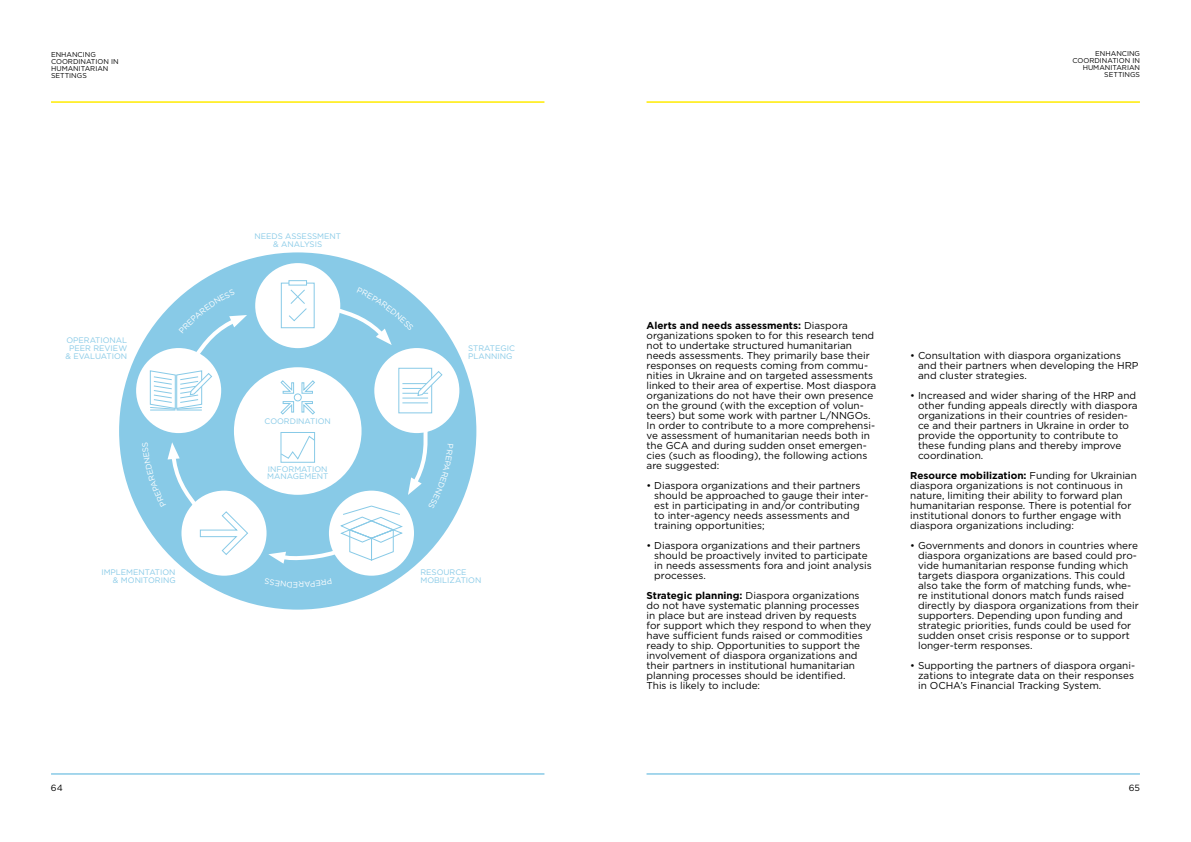
<style>
.page{position:relative;width:1191px;height:842px;background:#fff}
.page>*{position:absolute;margin:0;border:0;box-sizing:border-box;transform-origin:0 0}
.t1{font:10px/10px "Gotham";color:#000}
.t2{font:9px "Gotham";color:#000}
.t3{font:8px/8px "Gotham";color:#88cae7}
.t4{font:7px/7px "Gotham";color:#000;text-align:right}
.s1{font-weight:700}
</style>
<div class="page">
<hr style="left:51px;top:101px;width:493px;height:2px;background:#ffeb01">
<hr style="left:646px;top:101px;width:494px;height:2px;background:#ffeb01">
<hr style="left:51px;top:773px;width:493px;height:2px;background:#88cae7">
<hr style="left:646px;top:773px;width:494px;height:2px;background:#88cae7">
<div style="left:119px;top:252px;width:357px;height:358px;background:#88cae7;border-radius:50%"></div>
<div style="left:234px;top:367px;width:127px;height:128px;background:#fff;border-radius:50%"></div>
<div style="left:136px;top:348px;width:85px;height:85px;background:#fff;border-radius:50%"></div>
<div style="left:374px;top:348px;width:85px;height:85px;background:#fff;border-radius:50%"></div>
<div style="left:398px;top:368px;width:34px;height:45px;border:1px solid #88cae7"></div>
<div style="left:329px;top:491px;width:85px;height:85px;background:#fff;border-radius:50%"></div>
<div style="left:255px;top:263px;width:85px;height:85px;background:#fff;border-radius:50%"></div>
<div style="left:281px;top:283px;width:33px;height:45px;border:1px solid #88cae7"></div>
<svg style="left:289px;top:289px;width:18px;height:32px"></svg>
<svg style="left:289px;top:280px;width:18px;height:5px"></svg>
<div style="left:181px;top:491px;width:85px;height:85px;background:#fff;border-radius:50%"></div>
<svg style="left:326px;top:287px;width:88px;height:58px"></svg>
<svg style="left:142px;top:442px;width:106px;height:113px"></svg>
<svg style="left:150px;top:289px;width:97px;height:122px"></svg>
<svg style="left:268px;top:371px;width:185px;height:193px"></svg>
<p class="t4" style="left:51px;top:51px;width:69px;text-align:left">ENHANCING<br>COORDINATION IN<br>HUMANITARIAN<br>SETTINGS</p>
<p class="t3" style="left:65px;top:336px;width:63px;text-align:center">OPERATIONAL<br>PEER REVIEW &amp; EVALUATION</p>
<p class="t3" style="left:254px;top:232px;width:88px;text-align:center">NEEDS ASSESSMENT &amp; ANALYSIS</p>
<p class="t3" style="left:265px;top:417px;width:68px">COORDINATION</p>
<p class="t3" style="left:267px;top:465px;width:63px;line-height:7px">INFORMATION<br>MANAGEMENT</p>
<p class="t3" style="left:468px;top:344px;width:48px">STRATEGIC<br>PLANNING</p>
<p class="t3" style="left:101px;top:568px;width:76px;text-align:right">IMPLEMENTATION &amp; MONITORING</p>
<p class="t3" style="left:420px;top:568px;width:62px">RESOURCE<br>MOBILIZATION</p>
<p class="t4" style="left:1072px;top:50px;width:69px">ENHANCING<br>COORDINATION IN<br>HUMANITARIAN<br>SETTINGS</p>
<p class="t1" style="left:646px;top:320px;width:231px"><span class="s1">Alerts and needs assessments:</span> Diaspora organizations spoken to for this research tend not to undertake structured humanitarian needs assessments. They primarily base their responses on requests coming from commu&shy;nities in Ukraine and on targeted assessments linked to their area of expertise. Most diaspora organizations do not have their own presence on the ground (with the exception of volun&shy;teers) but some work with partner L/NNGOs.<br>In order to contribute to a more comprehensi&shy;ve assessment of humanitarian needs both in the GCA and during sudden onset emergen&shy;cies (such as flooding), the following actions are suggested:</p>
<p class="t1" style="left:654px;top:480px;width:216px;text-indent:-8px">• Diaspora organizations and their partners should be approached to gauge their inter&shy;est in participating in and/or contributing to inter-agency needs assessments and training opportunities;</p>
<p class="t1" style="left:654px;top:540px;width:219px;text-indent:-8px">• Diaspora organizations and their partners should be proactively invited to participate in needs assessments fora and joint analysis processes.</p>
<p class="t1" style="left:646px;top:590px;width:226px"><span class="s1">Strategic planning:</span> Diaspora organizations do not have systematic planning processes<br>in place but are instead driven by requests for support which they respond to when they have sufficient funds raised or commodities ready to ship. Opportunities to support the involvement of diaspora organizations and their partners in institutional humanitarian planning processes should be identified.<br>This is likely to include:</p>
<p class="t1" style="left:918px;top:350px;width:222px;text-indent:-8px">• Consultation with diaspora organizations and their partners when developing the HRP and cluster strategies.</p>
<p class="t1" style="left:918px;top:390px;width:221px;text-indent:-8px">• Increased and wider sharing of the HRP and other funding appeals directly with diaspora organizations in their countries of residen&shy;ce and their partners in Ukraine in order to provide the opportunity to contribute to these funding plans and thereby improve coordination.</p>
<p class="t1" style="left:910px;top:470px;width:228px"><span class="s1">Resource mobilization:</span> Funding for Ukrainian diaspora organizations is not continuous in nature, limiting their ability to forward plan humanitarian response. There is potential for institutional donors to further engage with diaspora organizations including:</p>
<p class="t1" style="left:918px;top:540px;width:222px;text-indent:-8px">• Governments and donors in countries where diaspora organizations are based could pro&shy;vide humanitarian response funding which targets diaspora organizations. This could also take the form of matching funds, whe&shy;re institutional donors match funds raised directly by diaspora organizations from their supporters. Depending upon funding and strategic priorities, funds could be used for sudden onset crisis response or to support longer-term responses.</p>
<p class="t1" style="left:918px;top:660px;width:219px;text-align:justify;text-indent:-8px">• Supporting the partners of diaspora organi&shy;zations to integrate data on their responses in OCHA’s Financial Tracking System.</p>
<p class="t2" style="left:51px;top:782px;width:13px">64</p>
<p class="t2" style="left:1128px;top:782px;width:13px">65</p>
</div>
